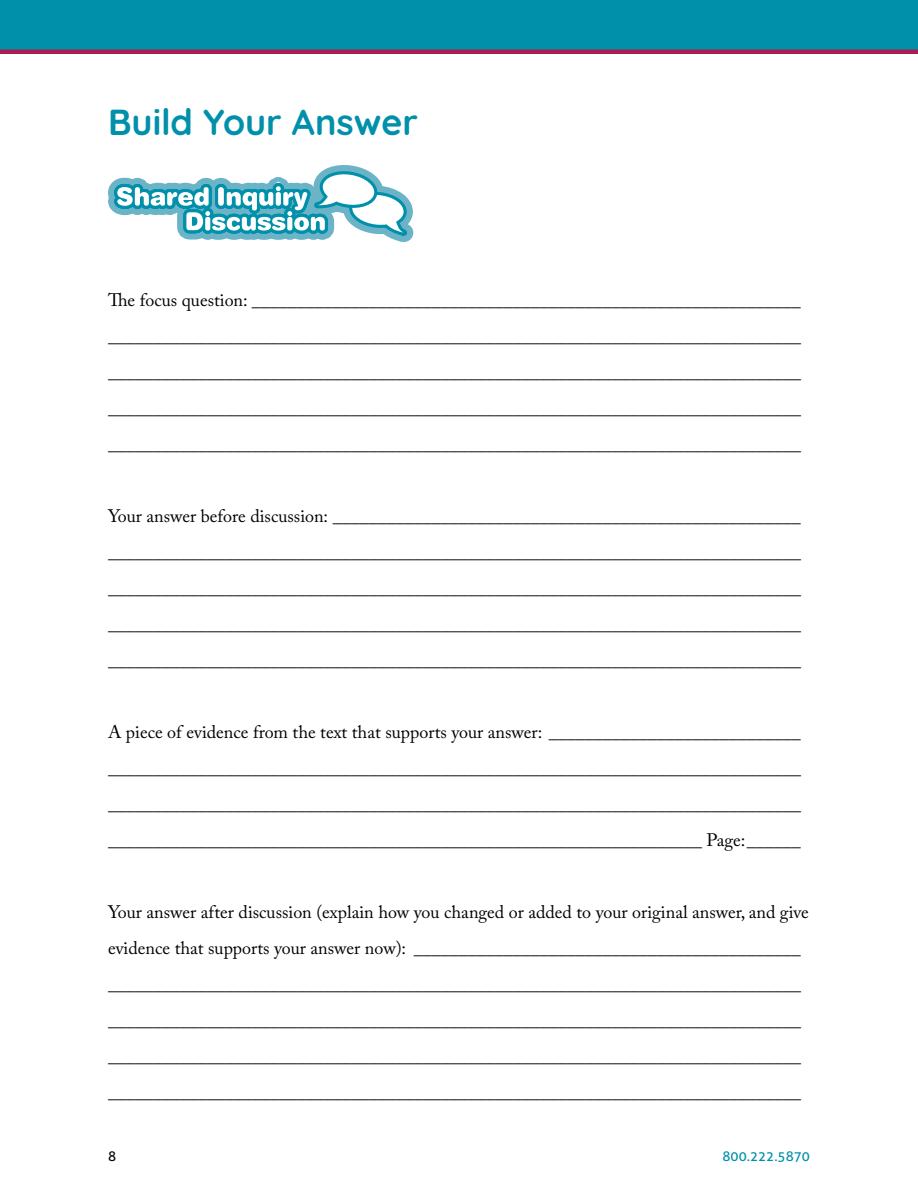
<style>
.page{position:relative;width:918px;height:1188px;background:#fff}
.page>*{position:absolute;margin:0;border:0;box-sizing:border-box;transform-origin:0 0}
.bya{font:700 36px "Quicksand";color:#0090aa}
.body_text{font:18px/36px "Adobe Caslon Pro";color:#000}
.Body_Text{font:18px "Adobe Caslon Pro";color:#000}
.t1{font:13.5px "Aller";color:#0090aa}
.t2{font:13.5px "Aller";color:#000}
</style>
<div class="page">
<div style="left:0;top:0;width:918px;height:54px;background:#0090aa"></div>
<hr style="left:0;top:50px;width:918px;height:4px;background:#aa1d53">
<svg style="left:108px;top:165px;width:305px;height:77px"></svg>
<p class="bya" style="left:108px;top:92px;width:311px">Build Your Answer</p>
<p class="Body_Text" style="left:108px;top:289px;width:694px">The focus question: _____________________________________________________________</p>
<p class="body_text" style="left:108px;top:318px;width:694px">_____________________________________________________________________________</p>
<p class="body_text" style="left:108px;top:354px;width:694px">_____________________________________________________________________________</p>
<p class="body_text" style="left:108px;top:390px;width:694px">_____________________________________________________________________________</p>
<p class="body_text" style="left:108px;top:426px;width:694px">_____________________________________________________________________________</p>
<p class="Body_Text" style="left:108px;top:505px;width:694px">Your answer before discussion: ____________________________________________________</p>
<p class="body_text" style="left:108px;top:534px;width:694px">_____________________________________________________________________________</p>
<p class="body_text" style="left:108px;top:570px;width:694px">_____________________________________________________________________________</p>
<p class="body_text" style="left:108px;top:606px;width:694px">_____________________________________________________________________________</p>
<p class="body_text" style="left:108px;top:642px;width:694px">_____________________________________________________________________________</p>
<p class="Body_Text" style="left:108px;top:721px;width:694px">A piece of evidence from the text that supports your answer: ____________________________</p>
<p class="body_text" style="left:108px;top:750px;width:694px">_____________________________________________________________________________</p>
<p class="body_text" style="left:108px;top:786px;width:694px">_____________________________________________________________________________</p>
<p class="body_text" style="left:108px;top:822px;width:694px">__________________________________________________________________ Page:______</p>
<p class="body_text" style="left:108px;top:894px;width:702px">Your answer after discussion (explain how you changed or added to your original answer, and give evidence that supports your answer now): ___________________________________________</p>
<p class="body_text" style="left:108px;top:966px;width:694px">_____________________________________________________________________________</p>
<p class="body_text" style="left:108px;top:1002px;width:694px">_____________________________________________________________________________</p>
<p class="body_text" style="left:108px;top:1038px;width:694px">_____________________________________________________________________________</p>
<p class="body_text" style="left:108px;top:1074px;width:694px">_____________________________________________________________________________</p>
<p class="t2" style="left:108px;top:1148px;width:10px">8</p>
<p class="t1" style="left:722px;top:1148px;width:89px">800.222.5870</p>
</div>
